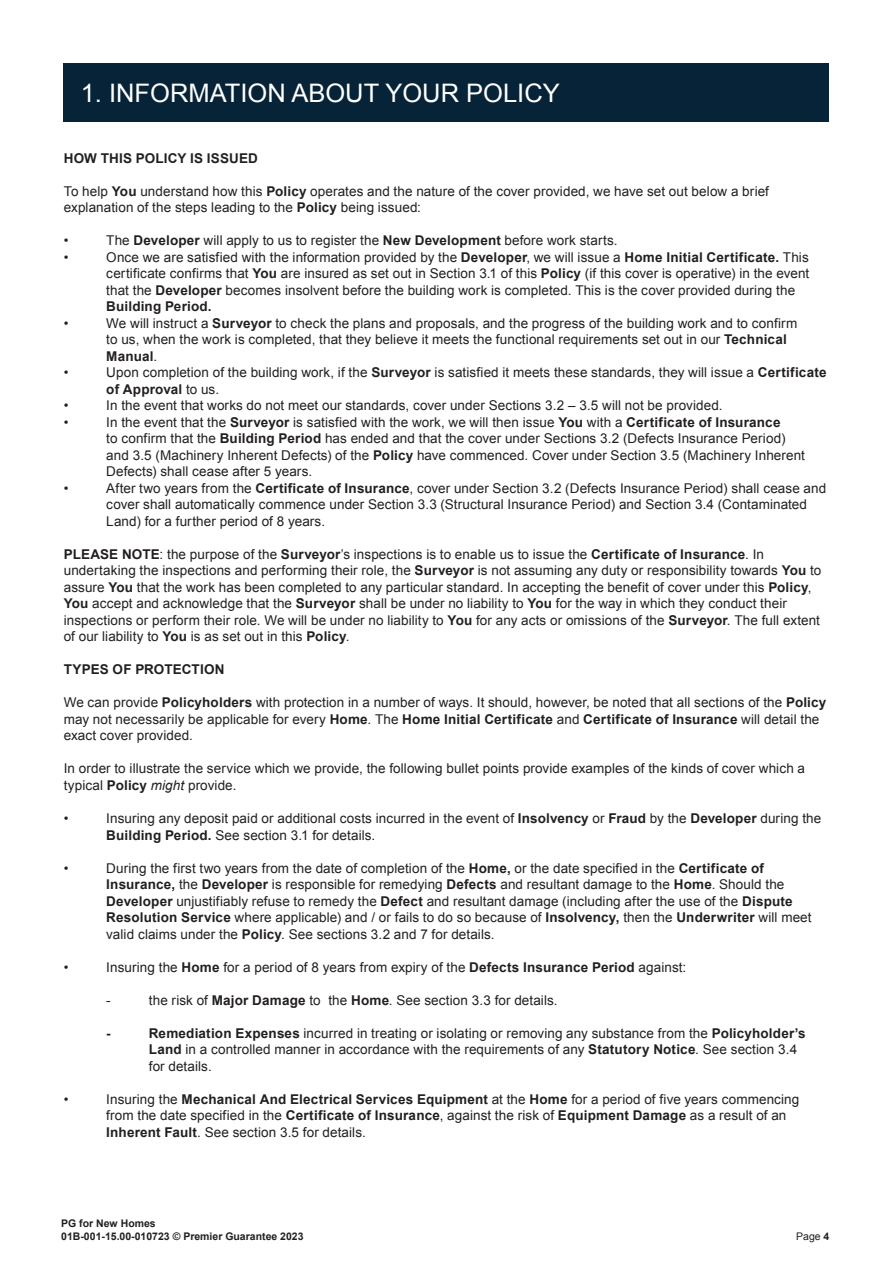
<style>
.page{position:relative;width:893px;height:1263px;background:#fff}
.page>*{position:absolute;margin:0;border:0;box-sizing:border-box;transform-origin:0 0}
.t1{font:25.5px "Arial";color:#fff}
.List_Paragraph{font:13.5px/16.5px "Arial";letter-spacing:.005em;color:#231f20}
.Heading_8{font:700 13.5px "Arial";letter-spacing:.01em;color:#231f20}
.t2{font:700 10.5px/12.6px "Arial";color:#231f20}
.t3{font:10.5px "Arial";color:#231f20}
.s1{font-weight:700}
.s2{font-style:italic}
</style>
<div class="page">
<div style="left:64px;top:64px;width:765px;height:58px;background:#062337"></div>
<p class="t1" style="left:81px;top:76px;width:480px">1. INFORMATION ABOUT YOUR POLICY</p>
<p class="Heading_8" style="left:64px;top:149px;width:196px">HOW THIS POLICY IS ISSUED</p>
<p class="List_Paragraph" style="left:64px;top:183px;width:707px">To help <span class="s1">You</span> understand how this <span class="s1">Policy</span> operates and the nature of the cover provided, we have set out below a brief explanation of the steps leading to the <span class="s1">Policy</span> being issued:</p>
<p class="List_Paragraph" style="left:64px;top:233px;width:6px">•</p>
<p class="List_Paragraph" style="left:106px;top:233px;width:513px">The <span class="s1">Developer</span> will apply to us to register the <span class="s1">New Development</span> before work starts.</p>
<p class="List_Paragraph" style="left:64px;top:249px;width:6px">•</p>
<p class="List_Paragraph" style="left:106px;top:249px;width:704px">Once we are satisfied with the information provided by the <span class="s1">Developer</span>, we will issue a <span class="s1">Home Initial Certificate.</span> This certificate confirms that <span class="s1">You</span> are insured as set out in Section 3.1 of this <span class="s1">Policy</span> (if this cover is operative) in the event that the <span class="s1">Developer</span> becomes insolvent before the building work is completed. This is the cover provided during the <span class="s1">Building Period.</span></p>
<p class="List_Paragraph" style="left:64px;top:315px;width:6px">•</p>
<p class="List_Paragraph" style="left:106px;top:315px;width:692px">We will instruct a <span class="s1">Surveyor</span> to check the plans and proposals, and the progress of the building work and to confirm</p>
<p class="List_Paragraph" style="left:106px;top:332px;width:682px">to us, when the work is completed, that they believe it meets the functional requirements set out in our <span class="s1">Technical<br>Manual</span>.</p>
<p class="List_Paragraph" style="left:64px;top:365px;width:6px">•</p>
<p class="List_Paragraph" style="left:106px;top:365px;width:722px">Upon completion of the building work, if the <span class="s1">Surveyor</span> is satisfied it meets these standards, they will issue a <span class="s1">Certificate of Approval</span> to us.</p>
<p class="List_Paragraph" style="left:64px;top:398px;width:6px">•</p>
<p class="List_Paragraph" style="left:106px;top:398px;width:618px">In the event that works do not meet our standards, cover under Sections 3.2 – 3.5 will not be provided.</p>
<p class="List_Paragraph" style="left:64px;top:414px;width:6px">•</p>
<p class="List_Paragraph" style="left:106px;top:414px;width:681px">In the event that the <span class="s1">Surveyor</span> is satisfied with the work, we will then issue <span class="s1">You</span> with a <span class="s1">Certificate of Insurance </span>to confirm that the <span class="s1">Building Period</span> has ended and that the cover under Sections 3.2 (Defects Insurance Period)</p>
<p class="List_Paragraph" style="left:106px;top:447px;width:700px">and 3.5 (Machinery Inherent Defects) of the <span class="s1">Policy</span> have commenced. Cover under Section 3.5 (Machinery Inherent<br>Defects) shall cease after 5 years.</p>
<p class="List_Paragraph" style="left:64px;top:480px;width:6px">•</p>
<p class="List_Paragraph" style="left:106px;top:480px;width:721px">After two years from the <span class="s1">Certificate of Insurance</span>, cover under Section 3.2 (Defects Insurance Period) shall cease and cover shall automatically commence under Section 3.3 (Structural Insurance Period) and Section 3.4 (Contaminated<br>Land) for a further period of 8 years.</p>
<p class="List_Paragraph" style="left:64px;top:546px;width:759px"><span class="s1">PLEASE NOTE</span>: the purpose of the <span class="s1">Surveyor</span>’s inspections is to enable us to issue the <span class="s1">Certificate of Insurance</span>. In undertaking the inspections and performing their role, the <span class="s1">Surveyor</span> is not assuming any duty or responsibility towards <span class="s1">You</span> to assure <span class="s1">You</span> that the work has been completed to any particular standard. In accepting the benefit of cover under this <span class="s1">Policy</span>, <span class="s1">You</span> accept and acknowledge that the <span class="s1">Surveyor</span> shall be under no liability to <span class="s1">You</span> for the way in which they conduct their inspections or perform their role. We will be under no liability to <span class="s1">You</span> for any acts or omissions of the <span class="s1">Surveyor</span>. The full extent of our liability to <span class="s1">You</span> is as set out in this <span class="s1">Policy</span>.</p>
<p class="Heading_8" style="left:64px;top:661px;width:162px">TYPES OF PROTECTION</p>
<p class="List_Paragraph" style="left:64px;top:695px;width:764px">We can provide <span class="s1">Policyholders</span> with protection in a number of ways. It should, however, be noted that all sections of the <span class="s1">Policy </span>may not necessarily be applicable for every <span class="s1">Home</span>. The <span class="s1">Home Initial Certificate</span> and <span class="s1">Certificate of Insurance</span> will detail the exact cover provided.</p>
<p class="List_Paragraph" style="left:64px;top:761px;width:743px">In order to illustrate the service which we provide, the following bullet points provide examples of the kinds of cover which a typical <span class="s1">Policy</span> <span class="s2">might</span> provide.</p>
<p class="List_Paragraph" style="left:64px;top:810px;width:6px">•</p>
<p class="List_Paragraph" style="left:106px;top:810px;width:716px">Insuring any deposit paid or additional costs incurred in the event of <span class="s1">Insolvency</span> or <span class="s1">Fraud</span> by the <span class="s1">Developer</span> during the<br><span class="s1">Building Period.</span> See section 3.1 for details.</p>
<p class="List_Paragraph" style="left:64px;top:860px;width:6px">•</p>
<p class="List_Paragraph" style="left:106px;top:860px;width:707px">During the first two years from the date of completion of the <span class="s1">Home,</span> or the date specified in the <span class="s1">Certificate of Insurance,</span> the <span class="s1">Developer</span> is responsible for remedying <span class="s1">Defects</span> and resultant damage to the <span class="s1">Home</span>. Should the <span class="s1">Developer</span> unjustifiably refuse to remedy the <span class="s1">Defect</span> and resultant damage (including after the use of the <span class="s1">Dispute Resolution Service</span> where applicable) and / or fails to do so because of <span class="s1">Insolvency,</span> then the <span class="s1">Underwriter</span> will meet valid claims under the <span class="s1">Policy</span>. See sections 3.2 and 7 for details.</p>
<p class="List_Paragraph" style="left:64px;top:959px;width:6px">•</p>
<p class="List_Paragraph" style="left:106px;top:959px;width:582px">Insuring the <span class="s1">Home</span> for a period of 8 years from expiry of the <span class="s1">Defects Insurance Period</span> against:</p>
<p class="List_Paragraph" style="left:106px;top:992px;width:6px">-</p>
<p class="List_Paragraph" style="left:149px;top:992px;width:410px">the risk of <span class="s1">Major Damage</span> to the <span class="s1">Home</span>. See section 3.3 for details.</p>
<p class="Heading_8" style="left:106px;top:1024px;width:6px">-</p>
<p class="List_Paragraph" style="left:149px;top:1025px;width:658px"><span class="s1">Remediation Expenses</span> incurred in treating or isolating or removing any substance from the <span class="s1">Policyholder’s<br>Land</span> in a controlled manner in accordance with the requirements of any <span class="s1">Statutory Notice</span>. See section 3.4</p>
<p class="List_Paragraph" style="left:149px;top:1058px;width:65px">for details.</p>
<p class="List_Paragraph" style="left:64px;top:1091px;width:6px">•</p>
<p class="List_Paragraph" style="left:106px;top:1091px;width:695px">Insuring the <span class="s1">Mechanical And Electrical Services Equipment</span> at the <span class="s1">Home</span> for a period of five years commencing from the date specified in the <span class="s1">Certificate of Insurance</span>, against the risk of <span class="s1">Equipment Damage</span> as a result of an<br><span class="s1">Inherent Fault</span>. See section 3.5 for details.</p>
<p class="t2" style="left:61px;top:1217px;width:244px">PG for New Homes<br>01B-001-15.00-010723 © Premier Guarantee 2023</p>
<p class="t3" style="left:796px;top:1229px;width:35px">Page <span class="s1">4</span></p>
</div>
